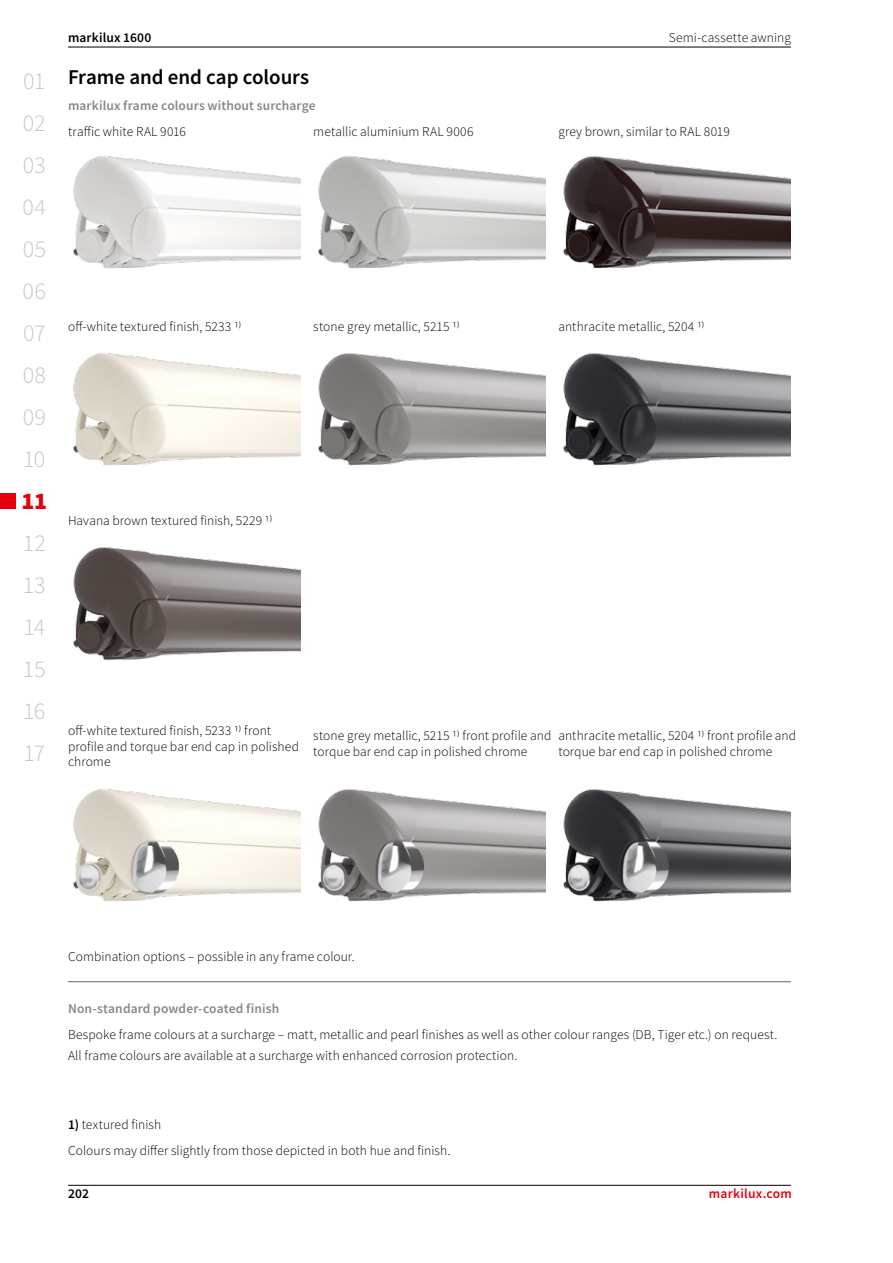
<style>
.page{position:relative;width:893px;height:1263px;background:#fff}
.page>*{position:absolute;margin:0;border:0;box-sizing:border-box;transform-origin:0 0}
.t1{font:300 24px/42px "Source Sans Pro";color:#c5c6c6;text-align:justify}
.t2{font:900 24px "Source Sans Pro";color:#e3000f}
.t3{font:600 21px "Source Sans Pro";letter-spacing:-.005em;color:#000}
.t4{font:300 13.5px/15.8px "Source Sans Pro";letter-spacing:.005em;color:#000}
.t5{font:600 13.5px "Source Sans Pro";letter-spacing:.01em;color:#878786}
.t6{font:600 13.5px "Source Sans Pro";letter-spacing:.01em;color:#000}
.t7{font:600 13.5px "Source Sans Pro";letter-spacing:.02em;color:#e3000f}
.s1{font-weight:600}
</style>
<div class="page">
<div style="left:0;top:493px;width:16px;height:16px;background:#e3000f"></div>
<hr style="left:68px;top:1185px;width:723px;height:1px;background:#000">
<hr style="left:68px;top:47px;width:723px;height:1px;background:#000">
<img style="left:73px;top:788px;width:227px;height:114px">
<img style="left:73px;top:546px;width:227px;height:115px">
<img style="left:73px;top:352px;width:227px;height:114px">
<img style="left:73px;top:155px;width:227px;height:114px">
<img style="left:318px;top:788px;width:228px;height:114px">
<img style="left:318px;top:352px;width:228px;height:114px">
<img style="left:318px;top:155px;width:228px;height:114px">
<img style="left:563px;top:788px;width:228px;height:114px">
<img style="left:563px;top:352px;width:228px;height:114px">
<img style="left:563px;top:155px;width:228px;height:114px">
<hr style="left:68px;top:981px;width:723px;height:1px;background:#878786">
<h1 class="t1" style="left:23px;top:60px;width:25px">01<br>02<br>03<br>04<br>05<br>06<br>07<br>08<br>09<br>10</h1>
<h1 class="t2" style="left:21px;top:484px;width:27px">11</h1>
<h1 class="t1" style="left:23px;top:522px;width:25px">12<br>13<br>14<br>15<br>16<br>17</h1>
<p class="t6" style="left:68px;top:28px;width:85px">markilux 1600</p>
<p class="t4" style="left:669px;top:29px;width:124px">Semi-cassette awning</p>
<h2 class="t3" style="left:68px;top:63px;width:243px">Frame and end cap colours</h2>
<p class="t4" style="left:68px;top:124px;width:119px">traffic white RAL 9016</p>
<p class="t5" style="left:68px;top:97px;width:249px">markilux frame colours without surcharge</p>
<p class="t4" style="left:313px;top:124px;width:162px">metallic aluminium RAL 9006</p>
<p class="t4" style="left:558px;top:124px;width:173px">grey brown, similar to RAL 8019</p>
<p class="t4" style="left:68px;top:318px;width:175px">off-white textured finish, 5233 1)</p>
<p class="t4" style="left:313px;top:318px;width:148px">stone grey metallic, 5215 1)</p>
<p class="t4" style="left:558px;top:318px;width:148px">anthracite metallic, 5204 1)</p>
<p class="t4" style="left:68px;top:512px;width:206px">Havana brown textured finish, 5229 1)</p>
<p class="t4" style="left:68px;top:722px;width:232px">off-white textured finish, 5233 1) front profile and torque bar end cap in polished chrome</p>
<p class="t4" style="left:313px;top:728px;width:240px">stone grey metallic, 5215 1) front profile and torque bar end cap in polished chrome</p>
<p class="t4" style="left:558px;top:728px;width:239px">anthracite metallic, 5204 1) front profile and torque bar end cap in polished chrome</p>
<p class="t4" style="left:68px;top:948px;width:288px">Combination options – possible in any frame colour.</p>
<p class="t5" style="left:68px;top:1000px;width:213px">Non-standard powder-coated finish</p>
<p class="t4" style="left:68px;top:1024px;width:711px;line-height:21px">Bespoke frame colours at a surcharge – matt, metallic and pearl finishes as well as other colour ranges (DB, Tiger etc.) on request.<br>All frame colours are available at a surcharge with enhanced corrosion protection.</p>
<p class="t4" style="left:68px;top:1111px;width:384px;line-height:26.2px"><span class="s1">1)</span> textured finish<br>Colours may differ slightly from those depicted in both hue and finish.</p>
<p class="t6" style="left:68px;top:1185px;width:22px">202</p>
<p class="t7" style="left:709px;top:1185px;width:85px">markilux.com</p>
</div>
